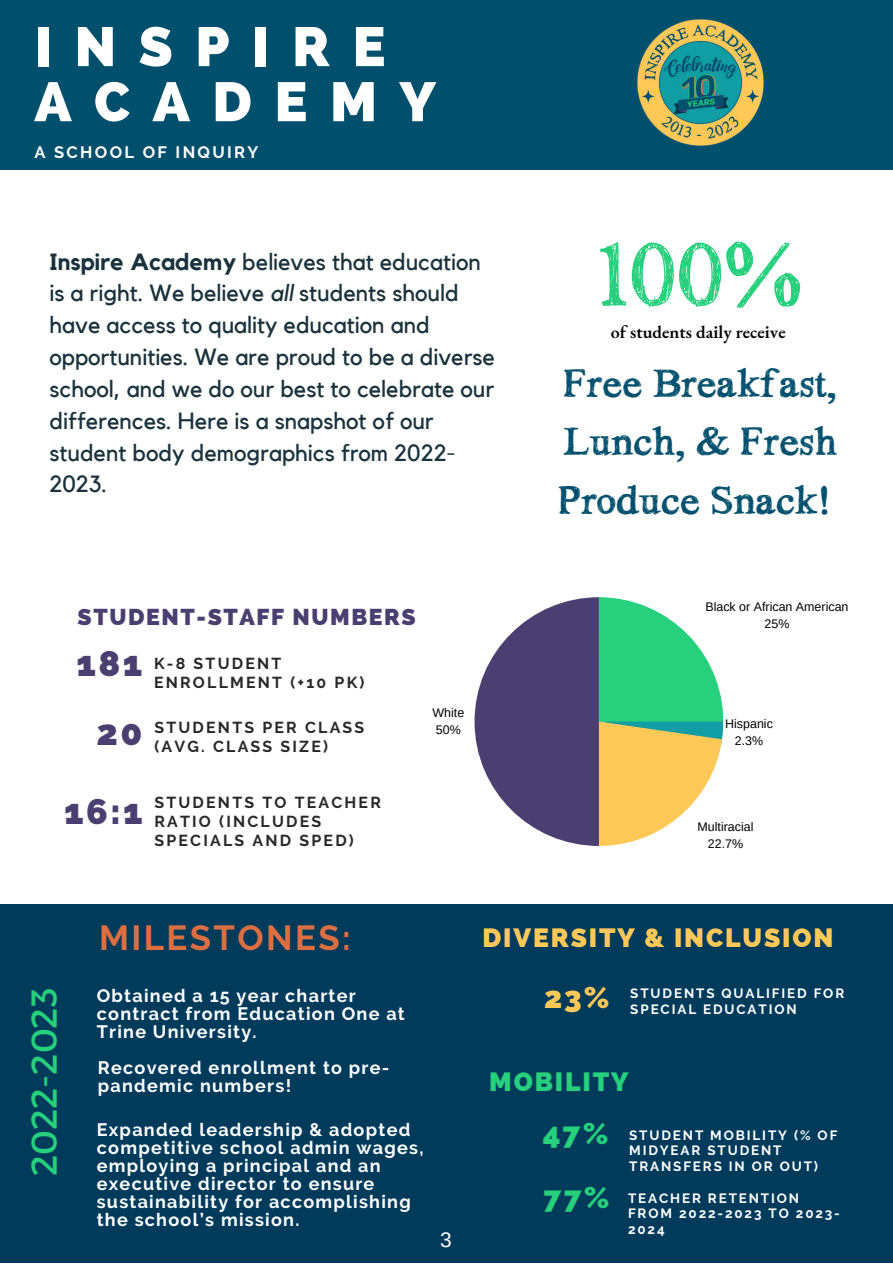
<style>
.page{position:relative;width:893px;height:1264px;background:#fff}
.page>*{position:absolute;margin:0;border:0;box-sizing:border-box;transform-origin:0 0}
.t1{font:94.5px "Hand TIMES";color:#26d07c}
.t2{font:800 55.05px/55.1px "Raleway";letter-spacing:.41em;color:#fff}
.t3{font:42px/58.5px "Hand TIMES";color:#004f6d;text-align:justify}
.t4{font:36px "Montserrat";color:#26d07c}
.t5{font:800 35.7px "Raleway";letter-spacing:.07em;color:#4b3f72}
.t6{font:700 34.65px "Raleway";letter-spacing:.07em;color:#dd6e42}
.t7{font:800 30.15px "Raleway";color:#26d07c}
.t8{font:800 30.15px "Raleway";color:#ffc857}
.t9{font:800 26.4px "Raleway";letter-spacing:.07em;color:#ffc857}
.t10{font:800 26.4px "Raleway";letter-spacing:.07em;color:#26d07c}
.t11{font:23.4px/31.8px "Kollektif";color:#1a323d}
.t12{font:800 23.1px "Raleway";letter-spacing:.07em;color:#4b3f72}
.t13{font:21px "Arimo";color:#fff}
.t14{font:700 18px/18px "Raleway";letter-spacing:.07em;color:#fff}
.t15{font:600 18px "EB Garamond";color:#000}
.t16{font:700 16.5px "Raleway";letter-spacing:.14em;color:#fff}
.t17{font:700 15.9px/19px "Raleway";letter-spacing:.14em;color:#282828}
.t18{font:700 13.5px/15.8px "Raleway";letter-spacing:.14em;color:#fff}
.t19{font:12.45px "Arimo";color:#000}
.s1{font-weight:700}
.s2{font-style:italic}
</style>
<div class="page">
<div style="left:0;top:0;width:892px;height:169px;background:#004f6d"></div>
<div style="left:0;top:904px;width:892px;height:358px;background:#003b5c"></div>
<svg style="left:474px;top:597px;width:249px;height:249px"></svg>
<img style="left:637px;top:19px;width:127px;height:127px">
<p class="t2" style="left:34px;top:19px;width:402px">INSPIRE<br>ACADEMY</p>
<p class="t16" style="left:34px;top:142px;width:225px">A SCHOOL OF INQUIRY</p>
<p class="t11" style="left:49px;top:246px;width:447px"><span class="s1">Inspire Academy</span> believes that education is a right. We believe <span class="s2">all</span> students should have access to quality education and opportunities. We are proud to be a diverse school, and we do our best to celebrate our differences. Here is a snapshot of our student body demographics from 2022- 2023.</p>
<p class="t12" style="left:78px;top:603px;width:340px">STUDENT-STAFF NUMBERS</p>
<p class="t5" style="left:76px;top:642px;width:68px">181</p>
<p class="t5" style="left:96px;top:711px;width:47px">20</p>
<p class="t17" style="left:154px;top:653px;width:212px">K-8 STUDENT<br>ENROLLMENT (+10 PK)</p>
<p class="t17" style="left:154px;top:717px;width:211px">STUDENTS PER CLASS (AVG. CLASS SIZE)</p>
<p class="t19" style="left:432px;top:705px;width:33px">White</p>
<p class="t19" style="left:436px;top:722px;width:26px">50%</p>
<p class="t5" style="left:64px;top:790px;width:80px">16:1</p>
<p class="t17" style="left:154px;top:792px;width:228px">STUDENTS TO TEACHER<br>RATIO (INCLUDES<br>SPECIALS AND SPED)</p>
<p class="t1" style="left:598px;top:222px;width:206px">100%</p>
<p class="t15" style="left:610px;top:319px;width:176px">of students daily receive</p>
<p class="t3" style="left:558px;top:353px;width:280px">Free Breakfast, Lunch, &amp; Fresh Produce Snack!</p>
<p class="t19" style="left:705px;top:599px;width:145px">Black or African American</p>
<p class="t19" style="left:764px;top:616px;width:26px">25%</p>
<p class="t19" style="left:725px;top:716px;width:49px">Hispanic</p>
<p class="t19" style="left:734px;top:733px;width:30px">2.3%</p>
<p class="t19" style="left:697px;top:819px;width:57px">Multiracial</p>
<p class="t19" style="left:707px;top:836px;width:37px">22.7%</p>
<p class="t4" style="left:21px;top:1176px;width:190px;rotate:-90deg">2022-2023</p>
<p class="t6" style="left:99px;top:917px;width:253px">MILESTONES:</p>
<p class="t14" style="left:97px;top:986px;width:309px">Obtained a 15 year charter contract from Education One at<br>Trine University.</p>
<p class="t14" style="left:98px;top:1059px;width:293px">Recovered enrollment to pre&shy;pandemic numbers!</p>
<p class="t14" style="left:97px;top:1120px;width:328px">Expanded leadership &amp; adopted competitive school admin wages, employing a principal and an executive director to ensure sustainability for accomplishing the school’s mission.</p>
<p class="t13" style="left:440px;top:1227px;width:13px">3</p>
<p class="t9" style="left:482px;top:921px;width:352px">DIVERSITY &amp; INCLUSION</p>
<p class="t8" style="left:544px;top:979px;width:67px">23%</p>
<p class="t18" style="left:630px;top:985px;width:215px">STUDENTS QUALIFIED FOR<br>SPECIAL EDUCATION</p>
<p class="t10" style="left:489px;top:1065px;width:141px">MOBILITY</p>
<p class="t7" style="left:543px;top:1115px;width:67px">47%</p>
<p class="t18" style="left:629px;top:1126px;width:210px">STUDENT MOBILITY (% OF<br>MIDYEAR STUDENT<br>TRANSFERS IN OR OUT)</p>
<p class="t7" style="left:543px;top:1179px;width:67px">77%</p>
<p class="t18" style="left:628px;top:1189px;width:213px">TEACHER RETENTION<br>FROM 2022-2023 TO 2023-<br>2024</p>
</div>
